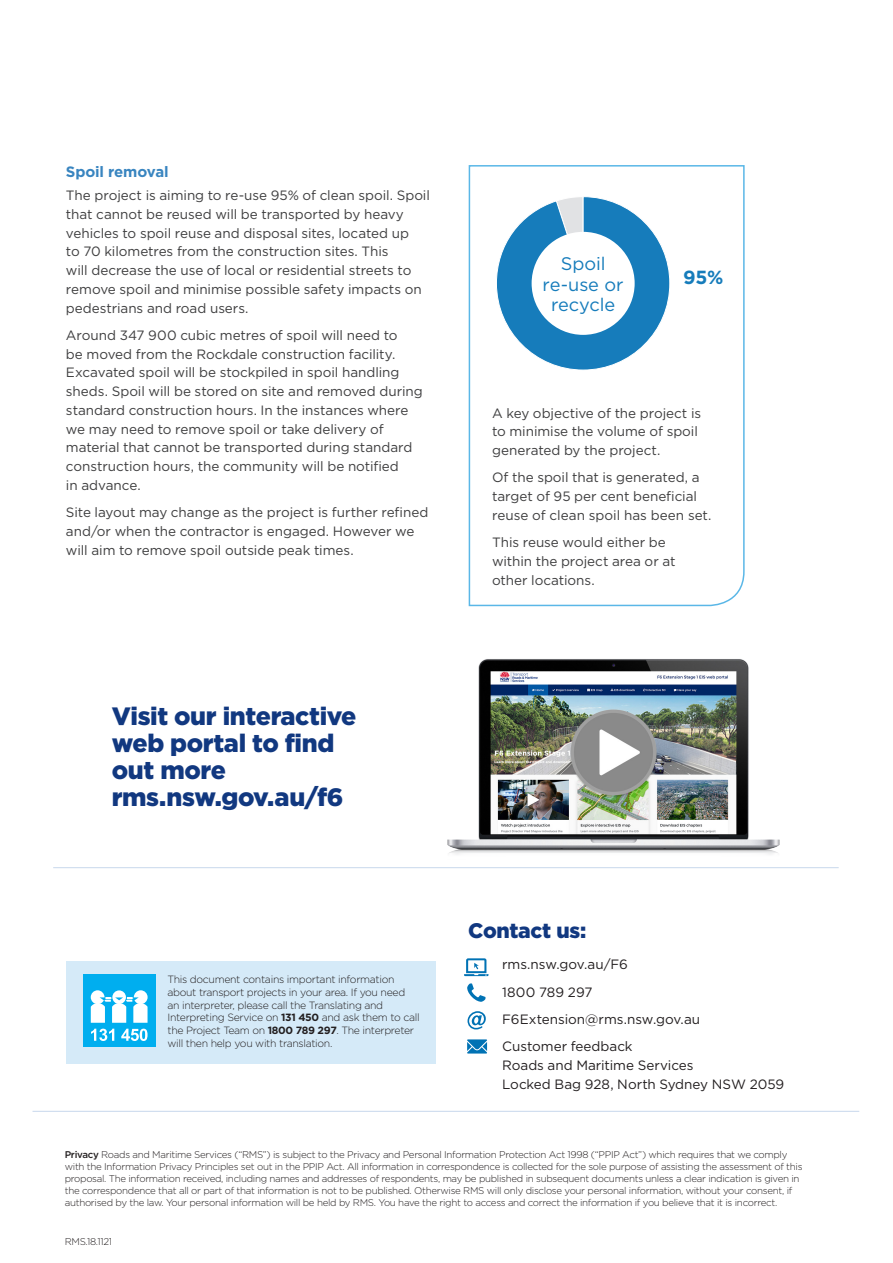
<style>
.page{position:relative;width:893px;height:1263px;background:#fff}
.page>*{position:absolute;margin:0;border:0;box-sizing:border-box;transform-origin:0 0}
.t1{font:900 25.05px/26.8px "Gotham";letter-spacing:-.015em;color:#113880}
.t2{font:900 21px "Gotham";letter-spacing:-.015em;color:#113880}
.t3{font:700 18.9px "Gotham";color:#167cbb}
.t4{font:18.15px/20.2px "Gotham";letter-spacing:-.005em;color:#167cbb;text-align:center}
.t5{font:700 15px "Gotham";letter-spacing:-.01em;color:#3985c0}
.t6{font:13.5px/18.8px "Gotham";letter-spacing:-.005em;color:#3e3e3f}
.t7{font:13.5px/27.3px "Gotham";color:#231f20}
.t8{font:300 10.5px/12.8px "Gotham";letter-spacing:-.03em;color:#231f20}
.t9{font:300 9.75px/12px "Gotham";letter-spacing:-.03em;color:#231f20}
.s1{font-weight:700}
.s2{font-weight:500}
</style>
<div class="page">
<img style="left:447px;top:659px;width:333px;height:195px">
<svg style="left:468px;top:165px;width:277px;height:442px"></svg>
<svg style="left:495px;top:196px;width:176px;height:175px"></svg>
<div style="left:532px;top:232px;width:103px;height:103px;background:#fff;border-radius:50%"></div>
<hr style="left:53px;top:867px;width:786px;height:1px;background:#90b0d8">
<hr style="left:33px;top:1111px;width:826px;height:1px;background:#90b0d8">
<div style="left:66px;top:961px;width:370px;height:103px;background:#d5eaf8"></div>
<div style="left:83px;top:974px;width:72px;height:73px;background:#00aeef"></div>
<svg style="left:91px;top:990px;width:57px;height:33px"></svg>
<svg style="left:91px;top:1029px;width:23px;height:12px"></svg>
<svg style="left:121px;top:1029px;width:27px;height:12px"></svg>
<svg style="left:464px;top:958px;width:24px;height:18px"></svg>
<svg style="left:467px;top:983px;width:18px;height:19px"></svg>
<svg style="left:467px;top:1011px;width:19px;height:18px"></svg>
<svg style="left:467px;top:1039px;width:20px;height:14px"></svg>
<p class="t5" style="left:66px;top:162px;width:104px">Spoil removal</p>
<p class="t6" style="left:66px;top:186px;width:365px">The project is aiming to re-use 95% of clean spoil. Spoil that cannot be reused will be transported by heavy vehicles to spoil reuse and disposal sites, located up<br>to 70 kilometres from the construction sites. This<br>will decrease the use of local or residential streets to remove spoil and minimise possible safety impacts on pedestrians and road users.</p>
<p class="t6" style="left:66px;top:325px;width:358px">Around 347 900 cubic metres of spoil will need to<br>be moved from the Rockdale construction facility.<br>Excavated spoil will be stockpiled in spoil handling sheds. Spoil will be stored on site and removed during standard construction hours. In the instances where we may need to remove spoil or take delivery of material that cannot be transported during standard construction hours, the community will be notified<br>in advance.</p>
<p class="t6" style="left:66px;top:503px;width:364px">Site layout may change as the project is further refined and/or when the contractor is engaged. However we will aim to remove spoil outside peak times.</p>
<h3 class="t4" style="left:543px;top:253px;width:82px">Spoil re-use or recycle</h3>
<h3 class="t3" style="left:683px;top:264px;width:42px">95%</h3>
<p class="t6" style="left:492px;top:403px;width:211px">A key objective of the project is to minimise the volume of spoil generated by the project.</p>
<p class="t6" style="left:492px;top:468px;width:221px">Of the spoil that is generated, a target of 95 per cent beneficial reuse of clean spoil has been set.</p>
<p class="t6" style="left:492px;top:533px;width:185px">This reuse would either be within the project area or at other locations.</p>
<h1 class="t1" style="left:112px;top:702px;width:246px">Visit our interactive web portal to find out more rms.nsw.gov.au/f6</h1>
<p class="t8" style="left:167px;top:973px;width:254px">This document contains important information about transport projects in your area. If you need an interpreter, please call the Translating and Interpreting Service on <span class="s1">131 450</span> and ask them to call the Project Team on <span class="s1">1800 789 297</span>. The interpreter will then help you with translation.</p>
<h2 class="t2" style="left:468px;top:916px;width:120px">Contact us:</h2>
<p class="t7" style="left:502px;top:950px;width:200px">rms.nsw.gov.au/F6<br>1800 789 297<br>F6Extension@rms.nsw.gov.au<br>Customer feedback</p>
<p class="t7" style="left:502px;top:1055px;width:284px;line-height:18.8px">Roads and Maritime Services<br>Locked Bag 928, North Sydney NSW 2059</p>
<p class="t9" style="left:65px;top:1148px;width:739px"><span class="s2">Privacy</span> Roads and Maritime Services (“RMS”) is subject to the Privacy and Personal Information Protection Act 1998 (“PPIP Act”) which requires that we comply with the Information Privacy Principles set out in the PPIP Act. All information in correspondence is collected for the sole purpose of assisting the assessment of this proposal. The information received, including names and addresses of respondents, may be published in subsequent documents unless a clear indication is given in the correspondence that all or part of that information is not to be published. Otherwise RMS will only disclose your personal information, without your consent, if authorised by the law. Your personal information will be held by RMS. You have the right to access and correct the information if you believe that it is incorrect.</p>
<p class="t9" style="left:65px;top:1235px;width:49px">RMS.18.1121</p>
</div>
